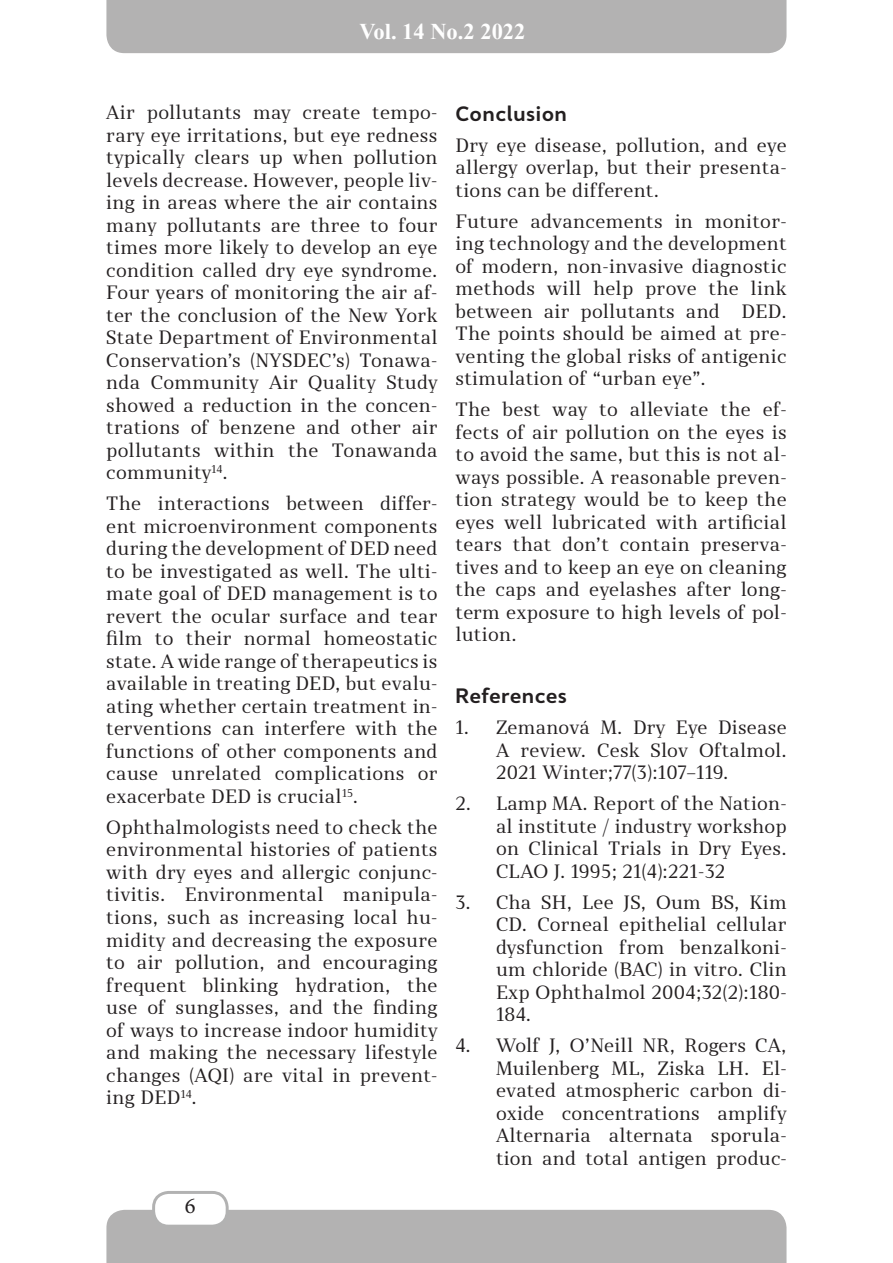
<style>
.page{position:relative;width:893px;height:1263px;background:#fff}
.page>*{position:absolute;margin:0;border:0;box-sizing:border-box;transform-origin:0 0}
.t1{font:700 22.5px "Times New Roman";color:#fff}
.t2{font:22.5px "Minion Pro";color:#231f20}
.t3{font:700 19.5px "Skola Sans";letter-spacing:.015em;color:#231f20}
.t4{font:18px/22.5px "Skola Serif";letter-spacing:.015em;color:#231f20;text-align:justify}
</style>
<div class="page">
<div style="left:106px;top:1210px;width:680px;height:53px;background:#b3b2b2"></div>
<div style="left:154px;top:1192px;width:73px;height:34px;background:#fff;border-radius:15px"></div>
<div style="left:152px;top:1191px;width:77px;height:36px;border:3px solid #b2b2b2;border-radius:15px"></div>
<div style="left:106px;top:0;width:680px;height:53px;background:#b3b2b2"></div>
<p class="t1" style="left:359px;top:15px;width:168px">Vol. 14 No.2 2022</p>
<p class="t4" style="left:106px;top:101px;width:333px">Air pollutants may create tempo&shy;rary eye irritations, but eye redness typically clears up when pollution levels decrease. However, people liv&shy;ing in areas where the air contains many pollutants are three to four times more likely to develop an eye condition called dry eye syndrome.<br>Four years of monitoring the air af&shy;ter the conclusion of the New York State Department of Environmental Conservation’s (NYSDEC’s) Tonawa&shy;nda Community Air Quality Study showed a reduction in the concen&shy;trations of benzene and other air pollutants within the Tonawanda community<sup>14</sup>.</p>
<p class="t4" style="left:106px;top:492px;width:333px">The interactions between differ&shy;ent microenvironment components during the development of DED need to be investigated as well. The ulti&shy;mate goal of DED management is to revert the ocular surface and tear film to their normal homeostatic state. A wide range of therapeutics is available in treating DED, but evalu&shy;ating whether certain treatment in&shy;terventions can interfere with the functions of other components and cause unrelated complications or exacerbate DED is crucial<sup>15</sup>.</p>
<p class="t4" style="left:106px;top:816px;width:333px">Ophthalmologists need to check the environmental histories of patients with dry eyes and allergic conjunc&shy;tivitis. Environmental manipula&shy;tions, such as increasing local hu&shy;midity and decreasing the exposure to air pollution, and encouraging frequent blinking hydration, the use of sunglasses, and the finding of ways to increase indoor humidity and making the necessary lifestyle changes (AQI) are vital in prevent&shy;ing DED<sup>14</sup>.</p>
<p class="t2" style="left:185px;top:1190px;width:12px">6</p>
<p class="t3" style="left:455px;top:101px;width:113px">Conclusion</p>
<p class="t4" style="left:455px;top:134px;width:333px">Dry eye disease, pollution, and eye allergy overlap, but their presenta&shy;tions can be different.</p>
<p class="t4" style="left:455px;top:210px;width:333px">Future advancements in monitor&shy;ing technology and the development of modern, non-invasive diagnostic methods will help prove the link between air pollutants and DED.<br>The points should be aimed at pre&shy;venting the global risks of antigenic stimulation of “urban eye”.</p>
<p class="t4" style="left:455px;top:398px;width:333px">Тhe best way to alleviate the ef&shy;fects of air pollution on the eyes is to avoid the same, but this is not al&shy;ways possible. A reasonable preven&shy;tion strategy would be to keep the eyes well lubricated with artificial tears that don’t contain preserva&shy;tives and to keep an eye on cleaning the caps and eyelashes after long&shy;term exposure to high levels of pol&shy;lution.</p>
<p class="t3" style="left:455px;top:684px;width:113px">References</p>
<p class="t4" style="left:496px;top:716px;width:292px;text-indent:-40px">1. Zemanová M. Dry Eye Disease A review. Cesk Slov Oftalmol.<br>2021 Winter;77(3):107–119.</p>
<p class="t4" style="left:496px;top:792px;width:292px;text-indent:-40px">2. Lamp MA. Report of the Nation&shy;al institute / industry workshop on Clinical Trials in Dry Eyes.<br>CLAO J. 1995; 21(4):221-32</p>
<p class="t4" style="left:496px;top:891px;width:292px;text-indent:-40px">3. Cha SH, Lee JS, Oum BS, Kim CD. Corneal epithelial cellular dysfunction from benzalkoni&shy;um chloride (BAC) in vitro. Clin Exp Ophthalmol 2004;32(2):180- 184.</p>
<p class="t4" style="left:496px;top:1034px;width:292px;text-indent:-40px">4. Wolf J, O’Neill NR, Rogers CA, Muilenberg ML, Ziska LH. El&shy;evated atmospheric carbon di&shy;oxide concentrations amplify Alternaria alternata sporula&shy;tion and total antigen produc-</p>
</div>
